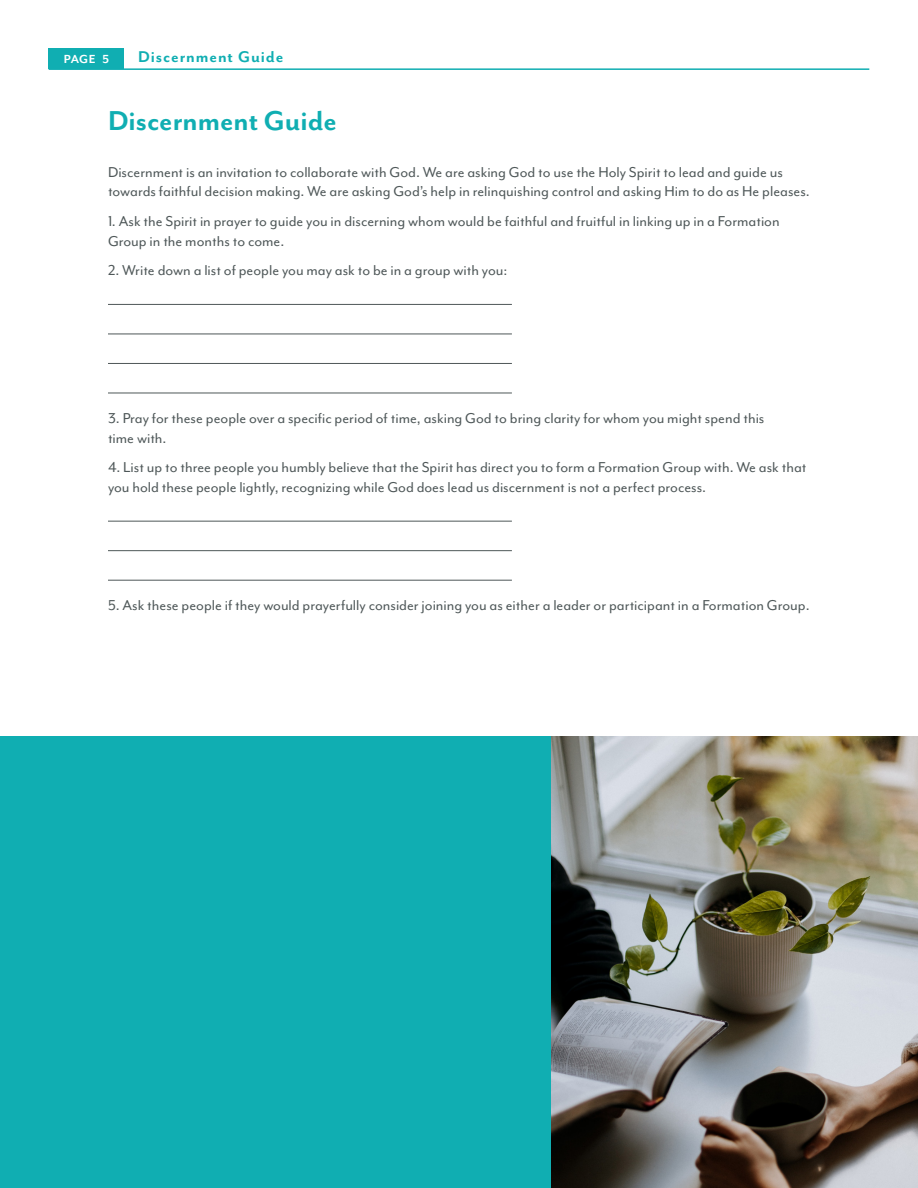
<style>
.page{position:relative;width:918px;height:1188px;background:#fff}
.page>*{position:absolute;margin:0;border:0;box-sizing:border-box;transform-origin:0 0}
.t1{font:700 31.5px "Mr Eaves San OT";color:#10aeb2}
.t2{font:700 18px "Mr Eaves San OT";letter-spacing:.05em;color:#10aeb2}
.t3{font:16.5px/19.8px "Mr Eaves Mod OT";color:#4e5758}
.t4{font:700 13.5px "Mr Eaves San OT";color:#fff}
</style>
<div class="page">
<hr style="left:108px;top:304px;width:404px;height:1px;background:#4e5758">
<hr style="left:108px;top:334px;width:404px;height:1px;background:#4e5758">
<hr style="left:108px;top:363px;width:404px;height:1px;background:#4e5758">
<hr style="left:108px;top:393px;width:404px;height:1px;background:#4e5758">
<hr style="left:108px;top:521px;width:404px;height:1px;background:#4e5758">
<hr style="left:108px;top:550px;width:404px;height:1px;background:#4e5758">
<hr style="left:108px;top:580px;width:404px;height:1px;background:#4e5758">
<hr style="left:49px;top:68px;width:820px;height:2px;background:#10aeb2">
<div style="left:49px;top:48px;width:75px;height:21px;background:#10aeb2"></div>
<img style="left:551px;top:737px;width:367px;height:451px">
<div style="left:0;top:737px;width:551px;height:451px;background:#10aeb2"></div>
<p class="t4" style="left:64px;top:52px;width:47px">PAGE 5</p>
<p class="t2" style="left:138px;top:47px;width:147px">Discernment Guide</p>
<p class="t1" style="left:108px;top:104px;width:231px">Discernment Guide</p>
<p class="t3" style="left:108px;top:162px;width:703px">Discernment is an invitation to collaborate with God. We are asking God to use the Holy Spirit to lead and guide us towards faithful decision making. We are asking God’s help in relinquishing control and asking Him to do as He pleases.</p>
<p class="t3" style="left:108px;top:211px;width:673px">1. Ask the Spirit in prayer to guide you in discerning whom would be faithful and fruitful in linking up in a Formation<br>Group in the months to come.</p>
<p class="t3" style="left:108px;top:261px;width:401px">2. Write down a list of people you may ask to be in a group with you:</p>
<p class="t3" style="left:108px;top:408px;width:658px">3. Pray for these people over a specific period of time, asking God to bring clarity for whom you might spend this time with.</p>
<p class="t3" style="left:108px;top:458px;width:700px">4. List up to three people you humbly believe that the Spirit has direct you to form a Formation Group with. We ask that you hold these people lightly, recognizing while God does lead us discernment is not a perfect process.</p>
<p class="t3" style="left:108px;top:595px;width:703px">5. Ask these people if they would prayerfully consider joining you as either a leader or participant in a Formation Group.</p>
</div>
